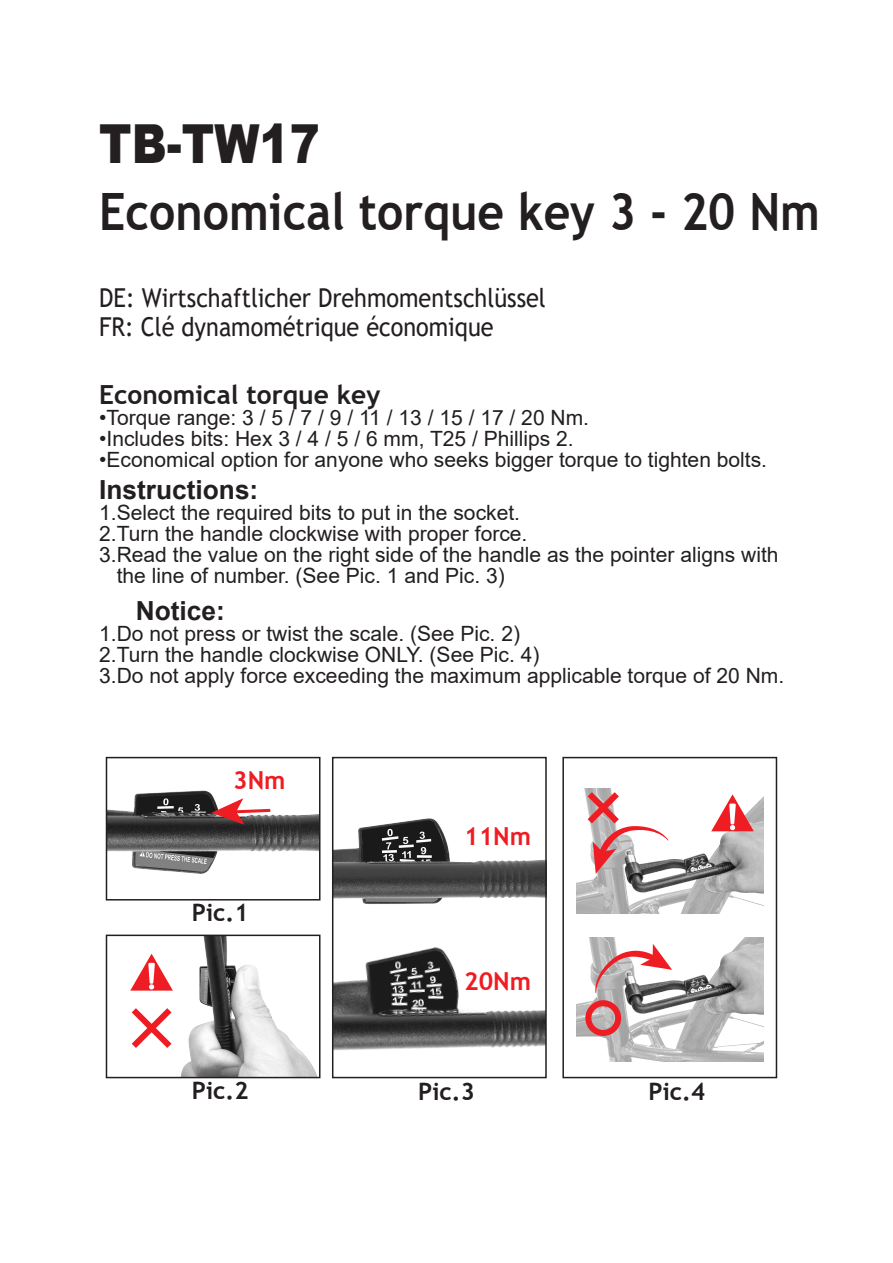
<style>
.page{position:relative;width:893px;height:1263px;background:#fff}
.page>*{position:absolute;margin:0;border:0;box-sizing:border-box;transform-origin:0 0}
.t1{font:900 53.85px "Arial";color:#231f20;scale:.84 1}
.t2{font:700 51.45px "Trebuchet MS";color:#231f20;scale:.9 1}
.t3{font:700 26.25px "Arial";color:#231f20}
.t4{font:700 26.25px "Trebuchet MS";color:#231f20}
.t5{font:26.1px/28.8px "Trebuchet MS";color:#231f20;scale:.9 1}
.t6{font:700 24.9px "Trebuchet MS";color:#ee1d23}
.t7{font:700 24px "Trebuchet MS";color:#231f20}
.t8{font:21px/21px "Arial";color:#231f20}
</style>
<div class="page">
<img style="left:130px;top:937px;width:187px;height:138px">
<svg style="left:130px;top:1002px;width:48px;height:52px"></svg>
<img style="left:109px;top:790px;width:208px;height:84px">
<svg style="left:211px;top:795px;width:62px;height:33px"></svg>
<img style="left:335px;top:947px;width:209px;height:104px">
<img style="left:335px;top:819px;width:209px;height:85px">
<img style="left:577px;top:797px;width:186px;height:116px">
<svg style="left:711px;top:794px;width:43px;height:37px"></svg>
<svg style="left:581px;top:788px;width:87px;height:86px"></svg>
<img style="left:577px;top:938px;width:186px;height:124px">
<div style="left:585px;top:1000px;width:36px;height:36px;border:6px solid #ee1d23;border-radius:50%"></div>
<svg style="left:595px;top:944px;width:77px;height:49px"></svg>
<div style="left:106px;top:757px;width:214px;height:143px;border:2px solid #231f20"></div>
<div style="left:106px;top:934px;width:214px;height:144px;border:2px solid #231f20"></div>
<div style="left:332px;top:757px;width:215px;height:321px;border:2px solid #231f20"></div>
<div style="left:562px;top:757px;width:215px;height:321px;border:2px solid #231f20"></div>
<h1 class="t1" style="left:99px;top:104px;width:264px">TB-TW17</h1>
<h2 class="t2" style="left:99px;top:180px;width:803px">Economical torque key 3 - 20 Nm</h2>
<p class="t5" style="left:99px;top:283px;width:498px">DE: Wirtschaftlicher Drehmomentschlüssel<br>FR: Clé dynamométrique économique</p>
<p class="t4" style="left:99px;top:378px;width:283px">Economical torque key</p>
<p class="t8" style="left:99px;top:407px;width:491px">•Torque range: 3 / 5 / 7 / 9 / 11 / 13 / 15 / 17 / 20 Nm.</p>
<p class="t8" style="left:99px;top:428px;width:476px">•Includes bits: Hex 3 / 4 / 5 / 6 mm, T25 / Phillips 2.</p>
<p class="t8" style="left:99px;top:449px;width:669px">•Economical option for anyone who seeks bigger torque to tighten bolts.</p>
<p class="t3" style="left:99px;top:471px;width:161px">Instructions:</p>
<p class="t8" style="left:99px;top:502px;width:422px">1.Select the required bits to put in the socket.</p>
<p class="t8" style="left:99px;top:523px;width:430px">2.Turn the handle clockwise with proper force.</p>
<p class="t8" style="left:99px;top:544px;width:681px">3.Read the value on the right side of the handle as the pointer aligns with</p>
<p class="t8" style="left:117px;top:565px;width:390px">the line of number. (See Pic. 1 and Pic. 3)</p>
<p class="t3" style="left:136px;top:592px;width:91px">Notice:</p>
<p class="t8" style="left:99px;top:623px;width:687px">1.Do not press or twist the scale. (See Pic. 2)<br>2.Turn the handle clockwise ONLY. (See Pic. 4)<br>3.Do not apply force exceeding the maximum applicable torque of 20 Nm.</p>
<p class="t6" style="left:233px;top:764px;width:54px">3Nm</p>
<p class="t7" style="left:192px;top:898px;width:58px">Pic.1</p>
<p class="t6" style="left:464px;top:820px;width:68px">11Nm</p>
<p class="t6" style="left:464px;top:965px;width:68px">20Nm</p>
<p class="t7" style="left:192px;top:1075px;width:58px">Pic.2</p>
<p class="t7" style="left:418px;top:1077px;width:58px">Pic.3</p>
<p class="t7" style="left:649px;top:1077px;width:58px">Pic.4</p>
</div>
